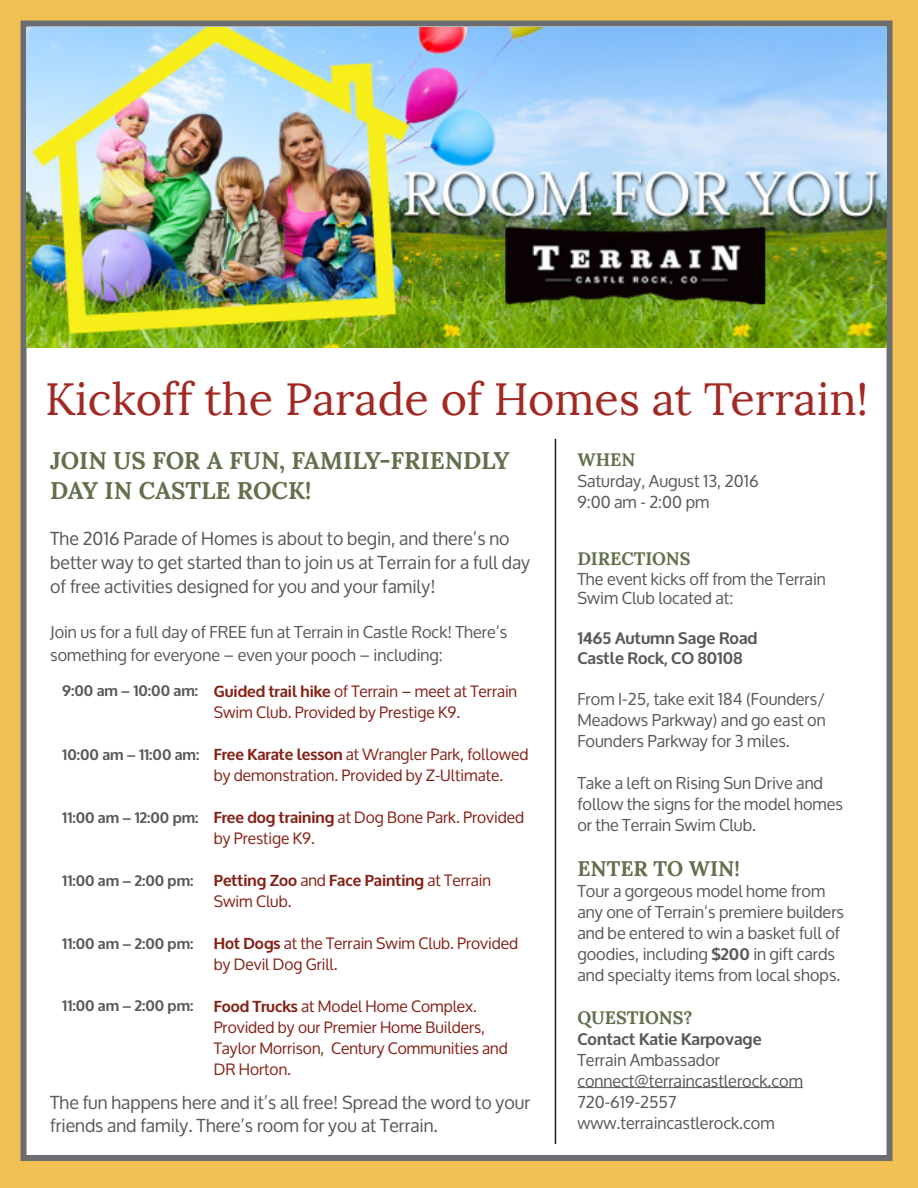
<style>
.page{position:relative;width:918px;height:1188px;background:#f1c153}
.page>*{position:absolute;margin:0;border:0;box-sizing:border-box;transform-origin:0 0}
.t1{font:45px "Lora";color:#a22923}
.t2{font:700 24px/30px "Lora";color:#626f4b}
.t3{font:700 21px "Lora";color:#626f4b}
.t4{font:18px/22.5px "Oxygen";color:#57585a}
.t5{font:700 18px "Lora";color:#626f4b}
.t6{font:16.5px/21px "Oxygen";color:#57585a}
.t7{font:700 16.5px "Oxygen";color:#57585a}
.t8{font:15.75px/21px "Oxygen";color:#852015}
.t9{font:700 15.75px/21px "Oxygen";color:#852015}
.t10{font:700 15px "Oxygen";color:#57585a}
.s1{font-weight:700}
.s2{font-weight:400}
</style>
<div class="page">
<div style="left:21px;top:21px;width:871px;height:1140px;background:#fff;border:6px solid #6c6d70"></div>
<img style="left:27px;top:27px;width:860px;height:321px">
<hr style="left:577px;top:1087px;width:226px;height:1px;background:#57585a">
<hr style="left:555px;top:439px;width:1px;height:705px;background:#241e1b">
<p class="t1" style="left:45px;top:371px;width:825px">Kickoff the Parade of Homes at Terrain!</p>
<p class="t2" style="left:50px;top:445px;width:461px">JOIN US FOR A FUN, FAMILY-FRIENDLY<br>DAY IN CASTLE ROCK!</p>
<p class="t4" style="left:50px;top:528px;width:461px">The 2016 Parade of Homes is about to begin, and there’s no</p>
<p class="t4" style="left:50px;top:552px;width:481px">better way to get started than to join us at Terrain for a full day</p>
<p class="t4" style="left:50px;top:576px;width:387px">of free activities designed for you and your family!</p>
<p class="t6" style="left:50px;top:621px;width:459px;line-height:22.5px">Join us for a full day of FREE fun at Terrain in Castle Rock! There’s something for everyone – even your pooch – including:</p>
<p class="t10" style="left:62px;top:681px;width:137px">9:00 am – 10:00 am:</p>
<p class="t10" style="left:62px;top:746px;width:139px">10:00 am – 11:00 am:</p>
<p class="t10" style="left:62px;top:809px;width:138px">11:00 am – 12:00 pm:</p>
<p class="t10" style="left:62px;top:872px;width:133px">11:00 am – 2:00 pm:</p>
<p class="t10" style="left:62px;top:935px;width:133px">11:00 am – 2:00 pm:</p>
<p class="t10" style="left:62px;top:996px;width:133px">11:00 am – 2:00 pm:</p>
<p class="t8" style="left:214px;top:681px;width:305px"><span class="s1">Guided trail hike</span> of Terrain – meet at Terrain<br>Swim Club. Provided by Prestige K9.</p>
<p class="t8" style="left:214px;top:744px;width:316px"><span class="s1">Free Karate lesson</span> at Wrangler Park, followed by demonstration. Provided by Z-Ultimate.</p>
<p class="t8" style="left:214px;top:807px;width:312px"><span class="s1">Free dog training</span> at Dog Bone Park. Provided by Prestige K9.</p>
<p class="t9" style="left:214px;top:870px;width:279px">Petting Zoo <span class="s2">and</span> Face Painting <span class="s2">at Terrain<br>Swim Club.</span></p>
<p class="t8" style="left:214px;top:933px;width:306px"><span class="s1">Hot Dogs</span> at the Terrain Swim Club. Provided by Devil Dog Grill.</p>
<p class="t8" style="left:214px;top:996px;width:273px"><span class="s1">Food Trucks</span> at Model Home Complex.<br>Provided by our Premier Home Builders,</p>
<p class="t8" style="left:214px;top:1038px;width:296px">Taylor Morrison, Century Communities and<br>DR Horton.</p>
<p class="t4" style="left:50px;top:1092px;width:481px">The fun happens here and it’s all free! Spread the word to your friends and family. There’s room for you at Terrain.</p>
<p class="t5" style="left:577px;top:448px;width:59px">WHEN</p>
<p class="t6" style="left:577px;top:471px;width:183px">Saturday, August 13, 2016</p>
<p class="t6" style="left:577px;top:492px;width:134px">9:00 am - 2:00 pm</p>
<p class="t5" style="left:577px;top:547px;width:115px">DIRECTIONS</p>
<p class="t6" style="left:577px;top:569px;width:250px;line-height:19.8px">The event kicks off from the Terrain<br>Swim Club located at:</p>
<p class="t7" style="left:577px;top:628px;width:182px">1465 Autumn Sage Road</p>
<p class="t7" style="left:577px;top:648px;width:167px">Castle Rock, CO 80108</p>
<p class="t6" style="left:577px;top:688px;width:250px;text-align:justify">From I-25, take exit 184 (Founders/ Meadows Parkway) and go east on Founders Parkway for 3 miles.</p>
<p class="t6" style="left:577px;top:772px;width:267px">Take a left on Rising Sun Drive and follow the signs for the model homes</p>
<p class="t6" style="left:577px;top:814px;width:180px">or the Terrain Swim Club.</p>
<p class="t3" style="left:577px;top:854px;width:164px">ENTER TO WIN!</p>
<p class="t6" style="left:577px;top:880px;width:268px">Tour a gorgeous model home from any one of Terrain’s premiere builders and be entered to win a basket full of goodies, including <span class="s1">$200</span> in gift cards and specialty items from local shops.</p>
<p class="t5" style="left:577px;top:1006px;width:117px">QUESTIONS?</p>
<p class="t7" style="left:577px;top:1029px;width:186px">Contact Katie Karpovage</p>
<p class="t6" style="left:577px;top:1050px;width:144px">Terrain Ambassador</p>
<p class="t6" style="left:577px;top:1071px;width:227px">connect@terraincastlerock.com</p>
<p class="t6" style="left:577px;top:1092px;width:101px">720-619-2557</p>
<p class="t6" style="left:577px;top:1113px;width:199px">www.terraincastlerock.com</p>
</div>
